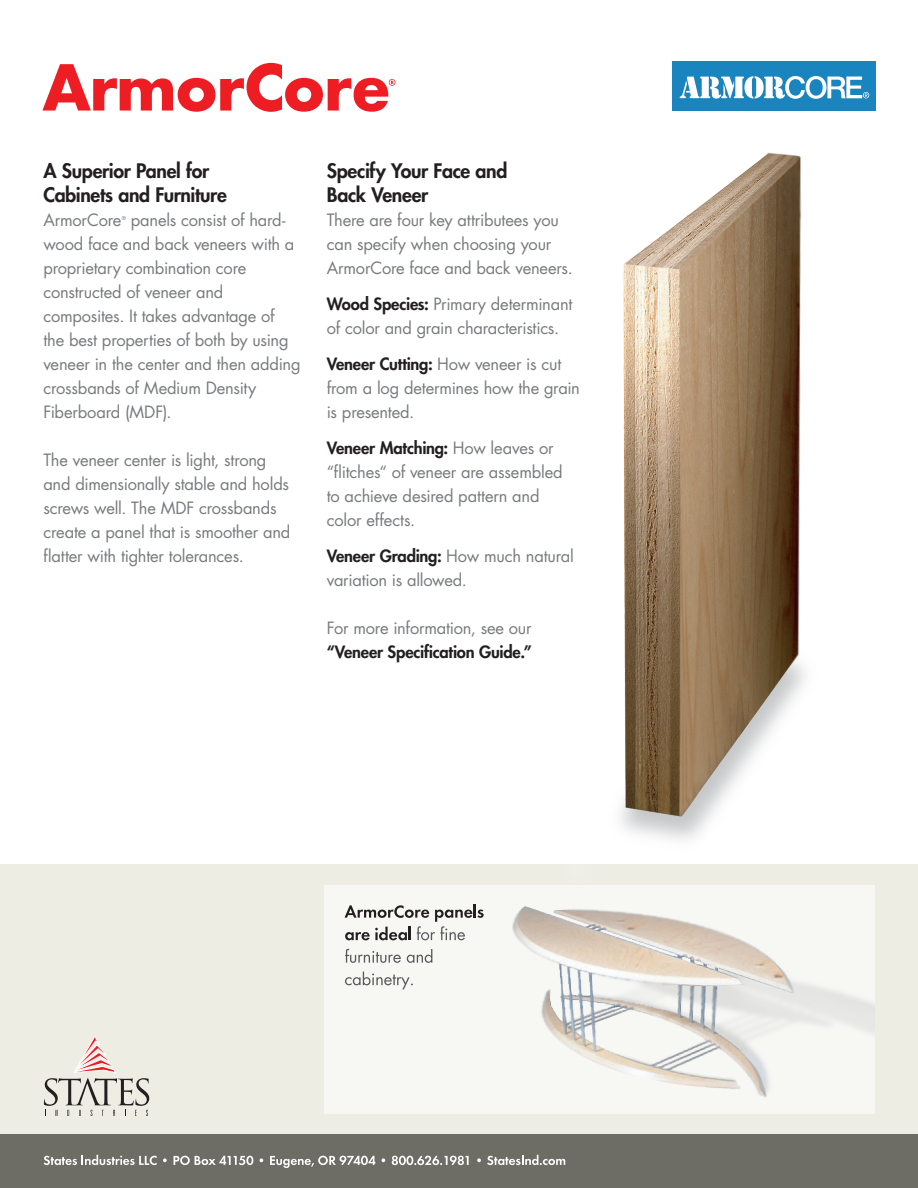
<style>
.page{position:relative;width:918px;height:1188px;background:#fff}
.page>*{position:absolute;margin:0;border:0;box-sizing:border-box;transform-origin:0 0}
.t1{font:700 61.5px "Futura";letter-spacing:-.03em;color:#ee1d23}
.t2{font:800 19.5px/24px "Futura Std";letter-spacing:-.015em;color:#231f20}
.t3{font:16.5px/24px "Futura Std";letter-spacing:-.015em;color:#787a7d}
.t4{font:800 16.5px "Futura Std";letter-spacing:-.01em;color:#231f20}
.t5{font:5.25px "Futura Std";color:#787a7d}
.s1{font-weight:800;color:#231f20}
</style>
<div class="page">
<div style="left:0;top:864px;width:918px;height:324px;background:#eeede4"></div>
<div style="left:0;top:1134px;width:918px;height:54px;background:#6d6d65"></div>
<svg style="left:389px;top:79px;width:6px;height:7px"></svg>
<svg style="left:44px;top:1155px;width:113px;height:10px"></svg>
<svg style="left:163px;top:1158px;width:4px;height:4px"></svg>
<svg style="left:174px;top:1156px;width:79px;height:9px"></svg>
<svg style="left:260px;top:1158px;width:3px;height:4px"></svg>
<svg style="left:270px;top:1156px;width:105px;height:12px"></svg>
<svg style="left:382px;top:1158px;width:3px;height:4px"></svg>
<svg style="left:392px;top:1156px;width:77px;height:9px"></svg>
<svg style="left:477px;top:1158px;width:4px;height:4px"></svg>
<svg style="left:487px;top:1155px;width:78px;height:10px"></svg>
<div style="left:325px;top:885px;width:550px;height:229px;background:#f7f7f4"></div>
<svg style="left:345px;top:904px;width:139px;height:36px"></svg>
<svg style="left:345px;top:949px;width:56px;height:14px"></svg>
<svg style="left:407px;top:949px;width:25px;height:14px"></svg>
<svg style="left:345px;top:972px;width:68px;height:17px"></svg>
<svg style="left:44px;top:1036px;width:105px;height:80px"></svg>
<div style="left:672px;top:61px;width:203px;height:50px;background:#1a84bf"></div>
<svg style="left:680px;top:76px;width:189px;height:23px"></svg>
<img style="left:512px;top:906px;width:363px;height:191px">
<img style="left:615px;top:152px;width:194px;height:672px">
<h1 class="t1" style="left:42px;top:43px;width:350px">ArmorCore</h1>
<p class="t2" style="left:43px;top:158px;width:185px">A Superior Panel for<br>Cabinets and Furniture</p>
<p class="t3" style="left:43px;top:208px;width:80px">ArmorCore</p>
<p class="t5" style="left:122px;top:214px;width:6px">®</p>
<p class="t3" style="left:43px;top:208px;width:259px;text-indent:87px">panels consist of hard&shy;wood face and back veneers with a proprietary combination core constructed of veneer and composites. It takes advantage of<br>the best properties of both by using veneer in the center and then adding crossbands of Medium Density<br>Fiberboard (MDF).</p>
<p class="t3" style="left:43px;top:448px;width:248px">The veneer center is light, strong and dimensionally stable and holds screws well. The MDF crossbands create a panel that is smoother and flatter with tighter tolerances.</p>
<p class="t2" style="left:327px;top:158px;width:182px">Specify Your Face and<br>Back Veneer</p>
<p class="t3" style="left:327px;top:208px;width:248px">There are four key attributees you can specify when choosing your<br>ArmorCore face and back veneers.</p>
<p class="t3" style="left:327px;top:292px;width:247px"><span class="s1">Wood Species:</span> Primary determinant of color and grain characteristics.</p>
<p class="t3" style="left:327px;top:352px;width:255px"><span class="s1">Veneer Cutting:</span> How veneer is cut from a log determines how the grain is presented.</p>
<p class="t3" style="left:327px;top:436px;width:237px"><span class="s1">Veneer Matching:</span> How leaves or “flitches“ of veneer are assembled to achieve desired pattern and color effects.</p>
<p class="t3" style="left:327px;top:544px;width:248px"><span class="s1">Veneer Grading:</span> How much natural variation is allowed.</p>
<p class="t3" style="left:327px;top:616px;width:206px">For more information, see our</p>
<p class="t4" style="left:327px;top:641px;width:207px">“Veneer Specification Guide.”</p>
</div>
